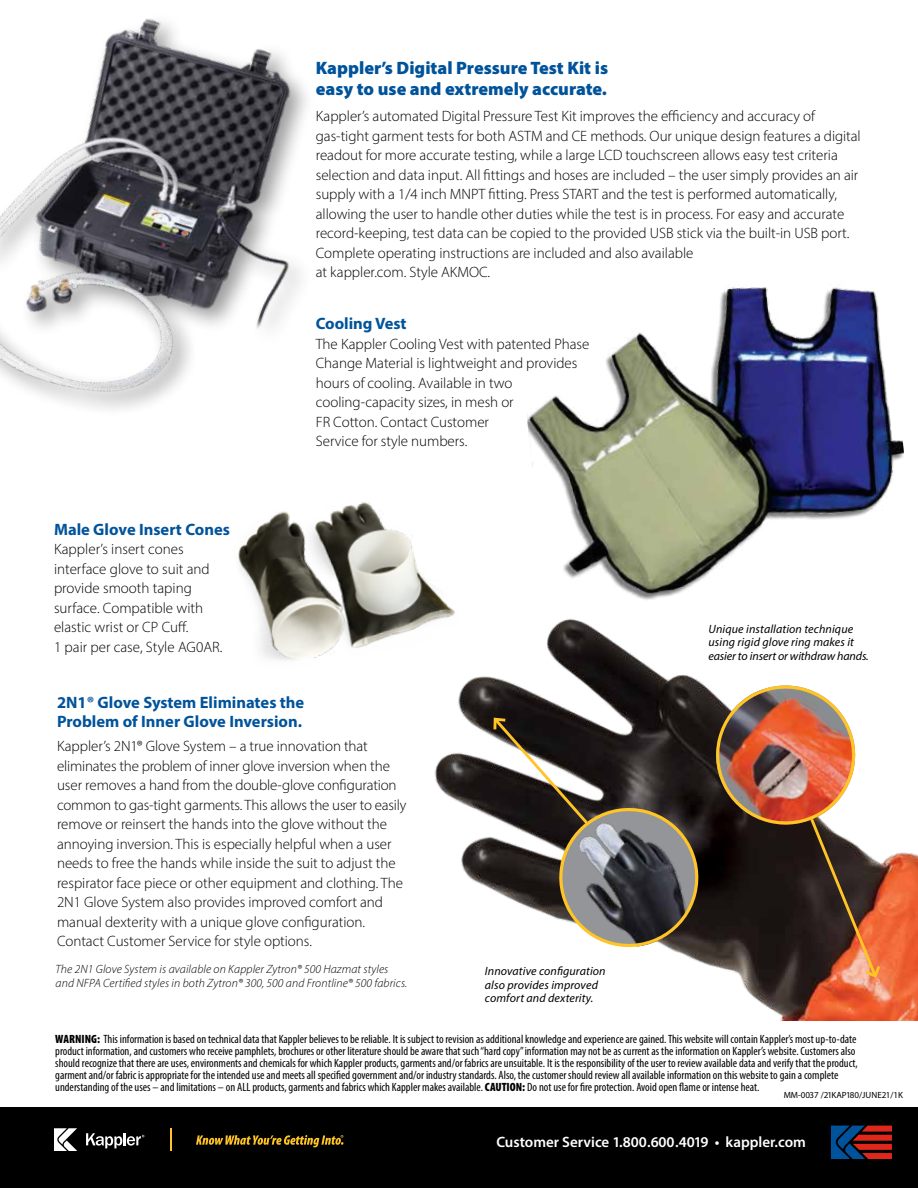
<style>
.page{position:relative;width:918px;height:1188px;background:#fff}
.page>*{position:absolute;margin:0;border:0;box-sizing:border-box;transform-origin:0 0}
.t1{font:900 18px/21px "Myriad Pro";color:#00539b}
.t2{font:700 16.5px/18.9px "Myriad Pro";color:#00539b}
.t3{font:300 15px/19.5px "Myriad Pro";color:#000}
.t4{font:600 15px "Myriad Pro";color:#fff}
.t5{font:condensed 12px/12px "Myriad Pro";color:#000}
.t6{font:italic 12px/13.5px "Myriad Pro";letter-spacing:.01em;color:#000}
.t7{font:italic 300 12px/13.5px "Myriad Pro";letter-spacing:.01em;color:#000}
.t8{font:9px "Myriad Pro";color:#000}
.s1{font-weight:900}
</style>
<div class="page">
<img style="left:434px;top:619px;width:484px;height:401px">
<img style="left:527px;top:287px;width:377px;height:313px">
<img style="left:238px;top:502px;width:230px;height:174px">
<img style="left:0;top:18px;width:307px;height:391px">
<img style="left:491px;top:676px;width:392px;height:304px">
<div style="left:0;top:1107px;width:918px;height:81px;background:#000"></div>
<svg style="left:196px;top:1135px;width:147px;height:12px"></svg>
<svg style="left:54px;top:1129px;width:23px;height:21px"></svg>
<svg style="left:86px;top:1133px;width:58px;height:15px"></svg>
<hr style="left:170px;top:1129px;width:2px;height:21px;background:#ffc425">
<svg style="left:831px;top:1126px;width:61px;height:33px"></svg>
<p class="t1" style="left:316px;top:57px;width:294px">Kappler’s Digital Pressure Test Kit is easy to use and extremely accurate.</p>
<p class="t3" style="left:316px;top:106px;width:547px">Kappler’s automated Digital Pressure Test Kit improves the efficiency and accuracy of gas-tight garment tests for both ASTM and CE methods. Our unique design features a digital readout for more accurate testing, while a large LCD touchscreen allows easy test criteria selection and data input. All fittings and hoses are included – the user simply provides an air supply with a 1/4 inch MNPT fitting. Press START and the test is performed automatically, allowing the user to handle other duties while the test is in process. For easy and accurate record-keeping, test data can be copied to the provided USB stick via the built-in USB port.<br>Complete operating instructions are included and also available<br>at kappler.com. Style AKMOC.</p>
<p class="t2" style="left:316px;top:314px;width:92px">Cooling Vest</p>
<p class="t3" style="left:316px;top:334px;width:275px">The Kappler Cooling Vest with patented Phase Change Material is lightweight and provides hours of cooling. Available in two cooling-capacity sizes, in mesh or<br>FR Cotton. Contact Customer<br>Service for style numbers.</p>
<p class="t2" style="left:54px;top:519px;width:177px">Male Glove Insert Cones</p>
<p class="t3" style="left:54px;top:539px;width:170px">Kappler’s insert cones interface glove to suit and provide smooth taping surface. Compatible with elastic wrist or CP Cuff.<br>1 pair per case, Style AG0AR.</p>
<p class="t2" style="left:57px;top:693px;width:249px">2N1® Glove System Eliminates the<br>Problem of Inner Glove Inversion.</p>
<p class="t3" style="left:57px;top:736px;width:351px">Kappler’s 2N1® Glove System – a true innovation that eliminates the problem of inner glove inversion when the user removes a hand from the double-glove configuration common to gas-tight garments. This allows the user to easily remove or reinsert the hands into the glove without the annoying inversion. This is especially helpful when a user needs to free the hands while inside the suit to adjust the respirator face piece or other equipment and clothing. The 2N1 Glove System also provides improved comfort and manual dexterity with a unique glove configuration.<br>Contact Customer Service for style options.</p>
<p class="t7" style="left:56px;top:962px;width:353px">The 2N1 Glove System is available on Kappler Zytron® 500 Hazmat styles and NFPA Certified styles in both Zytron® 300, 500 and Frontline® 500 fabrics.</p>
<p class="t6" style="left:485px;top:964px;width:122px">Innovative configuration also provides improved comfort and dexterity.</p>
<p class="t6" style="left:708px;top:622px;width:162px">Unique installation technique using rigid glove ring makes it easier to insert or withdraw hands.</p>
<p class="t5" style="left:55px;top:1033px;width:804px"><span class="s1">WARNING:</span> This information is based on technical data that Kappler believes to be reliable. It is subject to revision as additional knowledge and experience are gained. This website will contain Kappler’s most up-to-date product information, and customers who receive pamphlets, brochures or other literature should be aware that such “hard copy” information may not be as current as the information on Kappler’s website. Customers also should recognize that there are uses, environments and chemicals for which Kappler products, garments and/or fabrics are unsuitable. It is the responsibility of the user to review available data and verify that the product, garment and/or fabric is appropriate for the intended use and meets all specified government and/or industry standards. Also, the customer should review all available information on this website to gain a complete understanding of the uses – and limitations – on ALL products, garments and fabrics which Kappler makes available. <span class="s1">CAUTION:</span> Do not use for fire protection. Avoid open flame or intense heat.</p>
<p class="t8" style="left:784px;top:1089px;width:121px">MM-0037 /21KAP180/JUNE21/1K</p>
<p class="t4" style="left:496px;top:1133px;width:311px">Customer Service 1.800.600.4019 • kappler.com</p>
</div>
